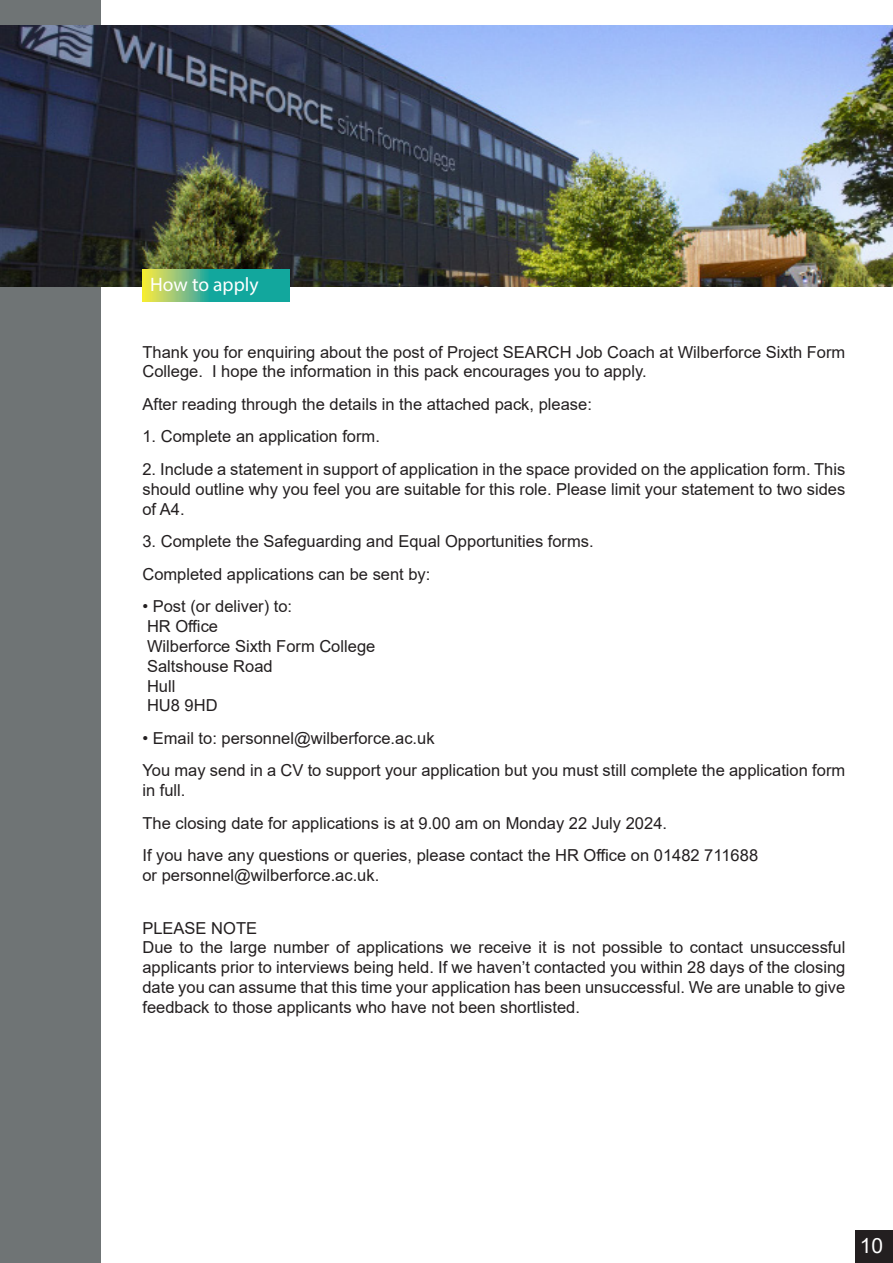
<style>
.page{position:relative;width:893px;height:1263px;background:#fff}
.page>*{position:absolute;margin:0;border:0;box-sizing:border-box;transform-origin:0 0}
.t1{font:21px "Arial";color:#fff}
.t2{font:19.5px "Myriad Pro";color:#fff}
.t3{font:16.5px/19.8px "Arial";color:#231f20}
</style>
<div class="page">
<div style="left:0;top:0;width:100px;height:1263px;background:#6f7475"></div>
<div style="left:855px;top:1230px;width:38px;height:33px;background:#231f20"></div>
<img style="left:0;top:26px;width:893px;height:261px">
<svg style="left:142px;top:269px;width:148px;height:33px;background:#4eb689"></svg>
<p class="t2" style="left:150px;top:272px;width:110px">How to apply</p>
<p class="t3" style="left:142px;top:342px;width:704px">Thank you for enquiring about the post of Project SEARCH Job Coach at Wilberforce Sixth Form<br>College. I hope the information in this pack encourages you to apply.</p>
<p class="t3" style="left:142px;top:394px;width:451px">After reading through the details in the attached pack, please:</p>
<p class="t3" style="left:142px;top:427px;width:239px">1. Complete an application form.</p>
<p class="t3" style="left:142px;top:459px;width:704px;text-align:justify">2. Include a statement in support of application in the space provided on the application form. This should outline why you feel you are suitable for this role. Please limit your statement to two sides of A4.</p>
<p class="t3" style="left:142px;top:531px;width:453px">3. Complete the Safeguarding and Equal Opportunities forms.</p>
<p class="t3" style="left:142px;top:564px;width:289px">Completed applications can be sent by:</p>
<p class="t3" style="left:142px;top:596px;width:151px">• Post (or deliver) to:</p>
<p class="t3" style="left:147px;top:616px;width:73px">HR Office</p>
<p class="t3" style="left:147px;top:636px;width:230px">Wilberforce Sixth Form College</p>
<p class="t3" style="left:147px;top:656px;width:127px">Saltshouse Road</p>
<p class="t3" style="left:147px;top:676px;width:30px">Hull</p>
<p class="t3" style="left:147px;top:695px;width:72px">HU8 9HD</p>
<p class="t3" style="left:142px;top:728px;width:294px">• Email to: personnel@wilberforce.ac.uk</p>
<p class="t3" style="left:142px;top:761px;width:704px">You may send in a CV to support your application but you must still complete the application form in full.</p>
<p class="t3" style="left:142px;top:813px;width:526px">The closing date for applications is at 9.00 am on Monday 22 July 2024.</p>
<p class="t3" style="left:142px;top:845px;width:617px">If you have any questions or queries, please contact the HR Office on 01482 711688</p>
<p class="t3" style="left:142px;top:865px;width:238px">or personnel@wilberforce.ac.uk.</p>
<p class="t3" style="left:142px;top:918px;width:116px">PLEASE NOTE</p>
<p class="t3" style="left:142px;top:937px;width:704px;text-align:justify">Due to the large number of applications we receive it is not possible to contact unsuccessful applicants prior to interviews being held. If we haven’t contacted you within 28 days of the closing date you can assume that this time your application has been unsuccessful. We are unable to give feedback to those applicants who have not been shortlisted.</p>
<p class="t1" style="left:860px;top:1231px;width:25px">10</p>
</div>
